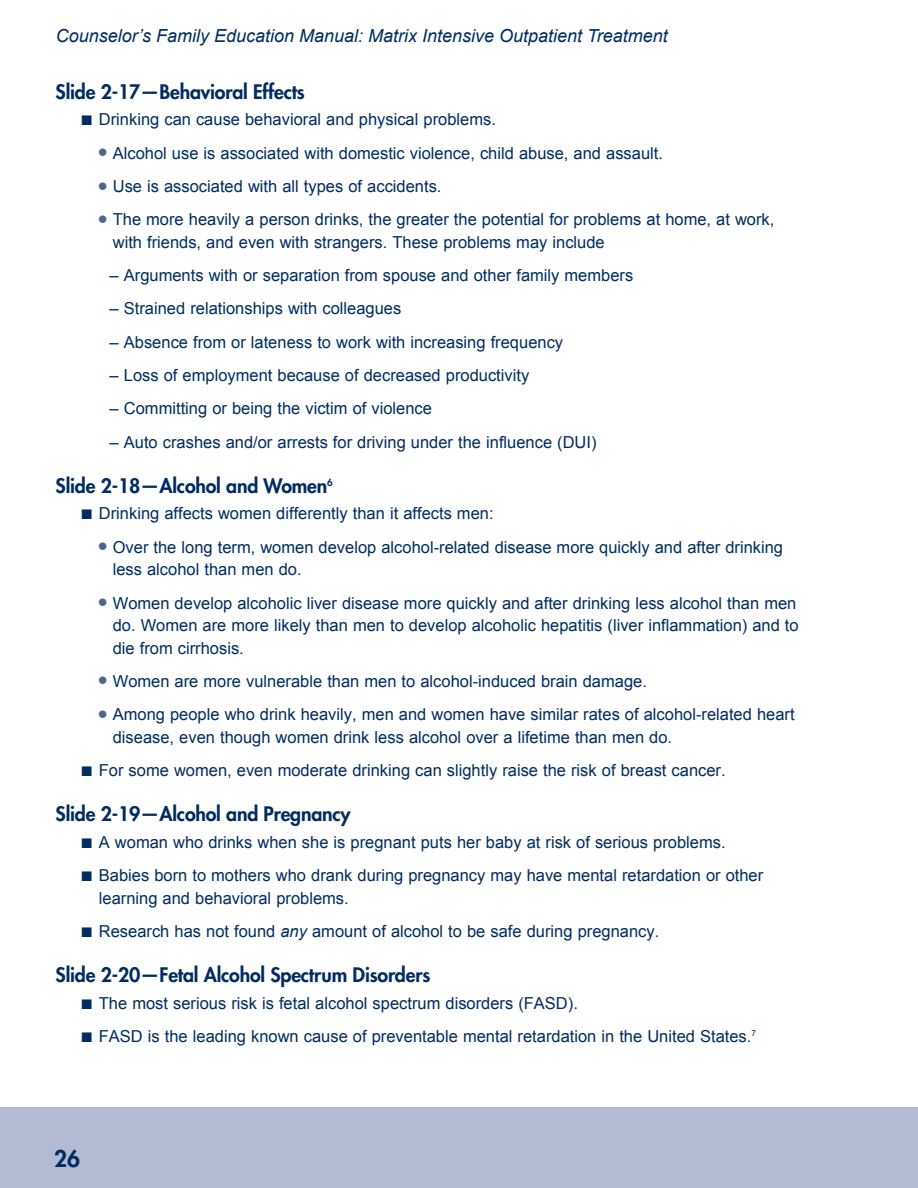
<style>
.page{position:relative;width:918px;height:1188px;background:#fff}
.page>*{position:absolute;margin:0;border:0;box-sizing:border-box;transform-origin:0 0}
.t1{font:800 22.5px "Futura Std";color:#002c62}
.H2_FuturaStd{font:800 19.5px "Futura Std";letter-spacing:-.01em;color:#002c62}
.t2{font:italic 18px "Arial";color:#002c62}
.Counselor_bullet_L3{font:16.5px/22.5px "Arial";color:#002c62}
.s1{font-family:"Times New Roman";font-size:21px}
.s2{font-size:30px;color:#4e6693}
.s3{font-style:italic}
</style>
<div class="page">
<div style="left:0;top:1107px;width:918px;height:81px;background:#b3bbd3"></div>
<p class="t2" style="left:56px;top:24px;width:614px">Counselor’s Family Education Manual: Matrix Intensive Outpatient Treatment</p>
<p class="H2_FuturaStd" style="left:56px;top:79px;width:251px">Slide 2-17—Behavioral Effects</p>
<p class="Counselor_bullet_L3" style="left:81px;top:109px;width:417px"><span class="s1">■</span> Drinking can cause behavioral and physical problems.</p>
<p class="Counselor_bullet_L3" style="left:98px;top:142px;width:567px"><span class="s2">•</span> Alcohol use is associated with domestic violence, child abuse, and assault.</p>
<p class="Counselor_bullet_L3" style="left:98px;top:175px;width:346px"><span class="s2">•</span> Use is associated with all types of accidents.</p>
<p class="Counselor_bullet_L3" style="left:113px;top:208px;width:663px;text-indent:-15px"><span class="s2">•</span> The more heavily a person drinks, the greater the potential for problems at home, at work, with friends, and even with strangers. These problems may include</p>
<p class="Counselor_bullet_L3" style="left:110px;top:264px;width:525px">– Arguments with or separation from spouse and other family members</p>
<p class="Counselor_bullet_L3" style="left:110px;top:298px;width:293px">– Strained relationships with colleagues</p>
<p class="Counselor_bullet_L3" style="left:110px;top:331px;width:455px">– Absence from or lateness to work with increasing frequency</p>
<p class="Counselor_bullet_L3" style="left:110px;top:364px;width:421px">– Loss of employment because of decreased productivity</p>
<p class="Counselor_bullet_L3" style="left:110px;top:397px;width:324px">– Committing or being the victim of violence</p>
<p class="Counselor_bullet_L3" style="left:110px;top:431px;width:488px">– Auto crashes and/or arrests for driving under the influence (DUI)</p>
<p class="H2_FuturaStd" style="left:56px;top:473px;width:279px">Slide 2-18—Alcohol and Women<sup>6</sup></p>
<p class="Counselor_bullet_L3" style="left:81px;top:503px;width:415px"><span class="s1">■</span> Drinking affects women differently than it affects men:</p>
<p class="Counselor_bullet_L3" style="left:113px;top:536px;width:672px;text-indent:-15px"><span class="s2">•</span> Over the long term, women develop alcohol-related disease more quickly and after drinking less alcohol than men do.</p>
<p class="Counselor_bullet_L3" style="left:113px;top:592px;width:687px;text-indent:-15px"><span class="s2">•</span> Women develop alcoholic liver disease more quickly and after drinking less alcohol than men do. Women are more likely than men to develop alcoholic hepatitis (liver inflammation) and to die from cirrhosis.</p>
<p class="Counselor_bullet_L3" style="left:98px;top:670px;width:551px"><span class="s2">•</span> Women are more vulnerable than men to alcohol-induced brain damage.</p>
<p class="Counselor_bullet_L3" style="left:113px;top:703px;width:683px;text-indent:-15px"><span class="s2">•</span> Among people who drink heavily, men and women have similar rates of alcohol-related heart disease, even though women drink less alcohol over a lifetime than men do.</p>
<p class="Counselor_bullet_L3" style="left:81px;top:759px;width:647px"><span class="s1">■</span> For some women, even moderate drinking can slightly raise the risk of breast cancer.</p>
<p class="H2_FuturaStd" style="left:56px;top:801px;width:297px">Slide 2-19—Alcohol and Pregnancy</p>
<p class="Counselor_bullet_L3" style="left:81px;top:831px;width:647px"><span class="s1">■</span> A woman who drinks when she is pregnant puts her baby at risk of serious problems.</p>
<p class="Counselor_bullet_L3" style="left:99px;top:864px;width:666px;text-indent:-18px"><span class="s1">■</span> Babies born to mothers who drank during pregnancy may have mental retardation or other learning and behavioral problems.</p>
<p class="Counselor_bullet_L3" style="left:81px;top:920px;width:580px"><span class="s1">■</span> Research has not found <span class="s3">any</span> amount of alcohol to be safe during pregnancy.</p>
<p class="H2_FuturaStd" style="left:56px;top:962px;width:376px">Slide 2-20—Fetal Alcohol Spectrum Disorders</p>
<p class="Counselor_bullet_L3" style="left:81px;top:992px;width:499px"><span class="s1">■</span> The most serious risk is fetal alcohol spectrum disorders (FASD).</p>
<p class="Counselor_bullet_L3" style="left:81px;top:1025px;width:677px"><span class="s1">■</span> FASD is the leading known cause of preventable mental retardation in the United States.<sup>7</sup></p>
<h1 class="t1" style="left:54px;top:1144px;width:28px">26</h1>
</div>
